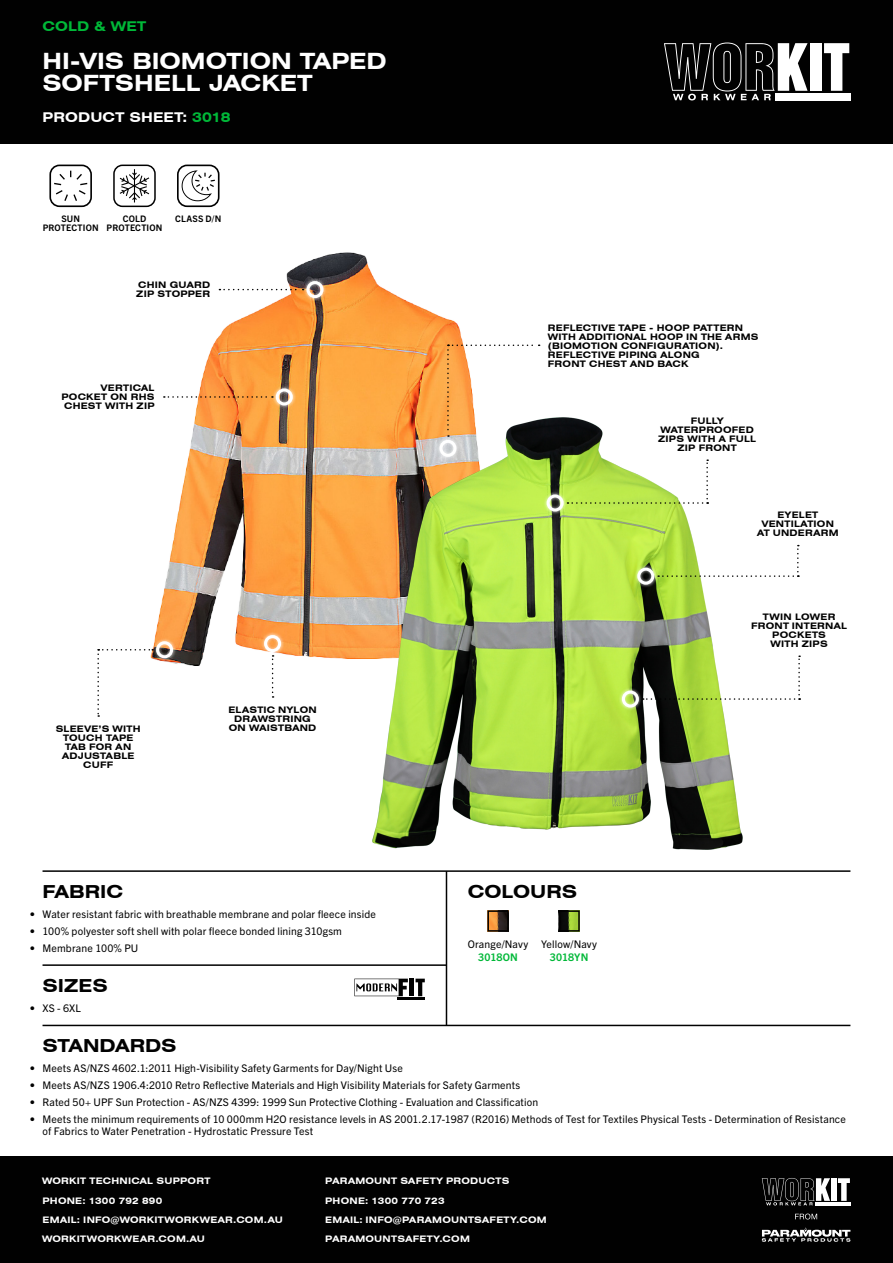
<style>
.page{position:relative;width:893px;height:1263px;background:#fff}
.page>*{position:absolute;margin:0;border:0;box-sizing:border-box;transform-origin:0 0}
.t1{font:700 expanded 22.5px/22.5px "Swiss 721 BT";color:#fff}
.t2{font:700 expanded 18px "Swiss 721 BT";color:#010101}
.t3{font:700 expanded 13.5px "Swiss 721 BT";letter-spacing:.01em;color:#fff}
.t4{font:700 expanded 13.5px "Swiss 721 BT";letter-spacing:.01em;color:#00b838}
.t5{font:10.5px/12.6px "Trade Gothic Next LT Pro";letter-spacing:.015em;color:#010101;text-align:center}
.t6{font:700 expanded 9px/9px "Swiss 721 BT";letter-spacing:.025em;color:#010101;text-align:center}
.t7{font:700 expanded 9px/19px "Swiss 721 BT";letter-spacing:.025em;color:#fff}
.t8{font:700 9px/9px "Trade Gothic Next LT Pro";letter-spacing:.015em;color:#010101;text-align:center}
.s1{color:#00b838}
.s2{font-weight:700;color:#00b838}
</style>
<div class="page">
<div style="left:0;top:0;width:893px;height:143px;background:#010101"></div>
<div style="left:810px;top:43px;width:11px;height:48px;background:#fff"></div>
<svg style="left:824px;top:43px;width:25px;height:48px"></svg>
<div style="left:775px;top:93px;width:75px;height:8px;background:#fff"></div>
<svg style="left:664px;top:43px;width:144px;height:57px"></svg>
<div style="left:0;top:1157px;width:893px;height:106px;background:#010101"></div>
<div style="left:831px;top:1178px;width:6px;height:23px;background:#fff"></div>
<svg style="left:838px;top:1178px;width:12px;height:23px"></svg>
<hr style="left:815px;top:1202px;width:35px;height:3px;background:#fff">
<svg style="left:762px;top:1178px;width:68px;height:27px"></svg>
<svg style="left:795px;top:1213px;width:22px;height:6px"></svg>
<svg style="left:762px;top:1227px;width:88px;height:15px"></svg>
<div style="left:49px;top:165px;width:43px;height:42px;border:2px solid #010101;border-radius:9px"></div>
<svg style="left:54px;top:171px;width:33px;height:30px"></svg>
<hr style="left:43px;top:1025px;width:807px;height:1px;background:#010101">
<hr style="left:43px;top:964px;width:403px;height:2px;background:#010101">
<hr style="left:43px;top:870px;width:807px;height:2px;background:#010101">
<hr style="left:446px;top:871px;width:1px;height:154px;background:#010101">
<div style="left:113px;top:165px;width:43px;height:42px;border:2px solid #010101;border-radius:9px"></div>
<svg style="left:120px;top:169px;width:29px;height:33px"></svg>
<img style="left:490px;top:913px;width:16px;height:16px">
<div style="left:487px;top:910px;width:22px;height:22px;border:2px solid #010101"></div>
<img style="left:561px;top:913px;width:16px;height:16px">
<div style="left:558px;top:910px;width:22px;height:22px;border:2px solid #010101"></div>
<hr style="left:410px;top:979px;width:4px;height:17px;background:#010101">
<svg style="left:416px;top:979px;width:9px;height:17px"></svg>
<hr style="left:398px;top:997px;width:27px;height:3px;background:#010101">
<svg style="left:354px;top:979px;width:54px;height:17px"></svg>
<div style="left:177px;top:165px;width:43px;height:42px;border:2px solid #010101;border-radius:9px"></div>
<svg style="left:181px;top:170px;width:34px;height:31px"></svg>
<img style="left:152px;top:252px;width:334px;height:431px">
<img style="left:372px;top:418px;width:370px;height:431px">
<svg style="left:219px;top:289px;width:84px;height:1px"></svg>
<div style="left:303px;top:278px;width:24px;height:23px;background:#fff;opacity:.85"></div>
<div style="left:306px;top:281px;width:17px;height:17px;border:3px solid #fff;border-radius:50%"></div>
<div style="left:543px;top:491px;width:24px;height:24px;background:#fff;opacity:.85"></div>
<div style="left:547px;top:494px;width:17px;height:17px;border:3px solid #fff;border-radius:50%"></div>
<svg style="left:567px;top:459px;width:141px;height:45px"></svg>
<svg style="left:272px;top:655px;width:2px;height:43px"></svg>
<div style="left:261px;top:632px;width:24px;height:23px;background:#fff;opacity:.85"></div>
<div style="left:264px;top:635px;width:17px;height:17px;border:3px solid #fff;border-radius:50%"></div>
<div style="left:618px;top:687px;width:24px;height:24px;background:#fff;opacity:.85"></div>
<div style="left:622px;top:690px;width:17px;height:17px;border:3px solid #fff;border-radius:50%"></div>
<svg style="left:643px;top:655px;width:157px;height:45px"></svg>
<svg style="left:164px;top:396px;width:108px;height:2px"></svg>
<div style="left:272px;top:385px;width:24px;height:24px;background:#fff;opacity:.85"></div>
<div style="left:276px;top:388px;width:17px;height:17px;border:3px solid #fff;border-radius:50%"></div>
<div style="left:634px;top:564px;width:24px;height:24px;background:#fff;opacity:.85"></div>
<div style="left:637px;top:568px;width:17px;height:17px;border:3px solid #fff;border-radius:50%"></div>
<svg style="left:658px;top:545px;width:141px;height:32px"></svg>
<div style="left:436px;top:437px;width:24px;height:23px;background:#fff;opacity:.85"></div>
<div style="left:439px;top:440px;width:17px;height:17px;border:3px solid #fff;border-radius:50%"></div>
<svg style="left:447px;top:345px;width:93px;height:92px"></svg>
<div style="left:153px;top:638px;width:24px;height:24px;background:#fff;opacity:.85"></div>
<div style="left:156px;top:641px;width:17px;height:17px;border:3px solid #fff;border-radius:50%"></div>
<svg style="left:97px;top:649px;width:56px;height:68px"></svg>
<p class="t4" style="left:43px;top:18px;width:105px">COLD &amp; WET</p>
<p class="t1" style="left:43px;top:49px;width:346px">HI-VIS BIOMOTION TAPED<br>SOFTSHELL JACKET</p>
<p class="t3" style="left:43px;top:109px;width:190px">PRODUCT SHEET: <span class="s1">3018</span></p>
<p class="t8" style="left:43px;top:214px;width:57px">SUN<br>PROTECTION</p>
<p class="t8" style="left:107px;top:214px;width:57px">COLD<br>PROTECTION</p>
<p class="t8" style="left:175px;top:214px;width:48px">CLASS D/N</p>
<p class="t6" style="left:136px;top:281px;width:75px;text-align:left">CHIN GUARD<br>ZIP STOPPER</p>
<p class="t6" style="left:61px;top:383px;width:95px;text-align:right">VERTICAL<br>POCKET ON RHS<br>CHEST WITH ZIP</p>
<p class="t6" style="left:56px;top:724px;width:86px">SLEEVE’S WITH<br>TOUCH TAPE<br>TAB FOR AN<br>ADJUSTABLE<br>CUFF</p>
<p class="t6" style="left:228px;top:705px;width:90px">ELASTIC NYLON<br>DRAWSTRING<br>ON WAISTBAND</p>
<p class="t6" style="left:548px;top:323px;width:212px;text-align:left">REFLECTIVE TAPE - HOOP PATTERN<br>WITH ADDITIONAL HOOP IN THE ARMS (BIOMOTION CONFIGURATION).<br>REFLECTIVE PIPING ALONG<br>FRONT CHEST AND BACK</p>
<p class="t6" style="left:658px;top:416px;width:99px">FULLY<br>WATERPROOFED<br>ZIPS WITH A FULL<br>ZIP FRONT</p>
<p class="t6" style="left:757px;top:511px;width:83px">EYELET<br>VENTILATION<br>AT UNDERARM</p>
<p class="t6" style="left:751px;top:612px;width:98px">TWIN LOWER<br>FRONT INTERNAL<br>POCKETS<br>WITH ZIPS</p>
<p class="t2" style="left:43px;top:880px;width:82px">FABRIC</p>
<p class="t2" style="left:468px;top:880px;width:111px">COLOURS</p>
<p class="t5" style="left:30px;top:907px;width:348px">• Water resistant fabric with breathable membrane and polar fleece inside</p>
<p class="t5" style="left:30px;top:924px;width:314px">• 100% polyester soft shell with polar fleece bonded lining 310gsm</p>
<p class="t5" style="left:30px;top:941px;width:110px">• Membrane 100% PU</p>
<p class="t2" style="left:43px;top:974px;width:67px">SIZES</p>
<p class="t5" style="left:30px;top:1001px;width:53px">• XS - 6XL</p>
<p class="t5" style="left:468px;top:937px;width:62px">Orange/Navy<br><span class="s2">3018ON</span></p>
<p class="t5" style="left:541px;top:937px;width:57px">Yellow/Navy<br><span class="s2">3018YN</span></p>
<p class="t2" style="left:43px;top:1035px;width:136px">STANDARDS</p>
<p class="t5" style="left:30px;top:1061px;width:375px">• Meets AS/NZS 4602.1:2011 High-Visibility Safety Garments for Day/Night Use</p>
<p class="t5" style="left:30px;top:1078px;width:492px">• Meets AS/NZS 1906.4:2010 Retro Reflective Materials and High Visibility Materials for Safety Garments</p>
<p class="t5" style="left:30px;top:1095px;width:510px">• Rated 50+ UPF Sun Protection - AS/NZS 4399: 1999 Sun Protective Clothing - Evaluation and Classification</p>
<p class="t5" style="left:43px;top:1112px;width:805px;text-align:left;text-indent:-13px">• Meets the minimum requirements of 10 000mm H2O resistance levels in AS 2001.2.17-1987 (R2016) Methods of Test for Textiles Physical Tests - Determination of Resistance of Fabrics to Water Penetration - Hydrostatic Pressure Test</p>
<p class="t7" style="left:42px;top:1172px;width:242px">WORKIT TECHNICAL SUPPORT<br>PHONE: 1300 792 890<br>EMAIL: INFO@WORKITWORKWEAR.COM.AU<br>WORKITWORKWEAR.COM.AU</p>
<p class="t7" style="left:325px;top:1172px;width:223px">PARAMOUNT SAFETY PRODUCTS<br>PHONE: 1300 770 723<br>EMAIL: INFO@PARAMOUNTSAFETY.COM<br>PARAMOUNTSAFETY.COM</p>
</div>
